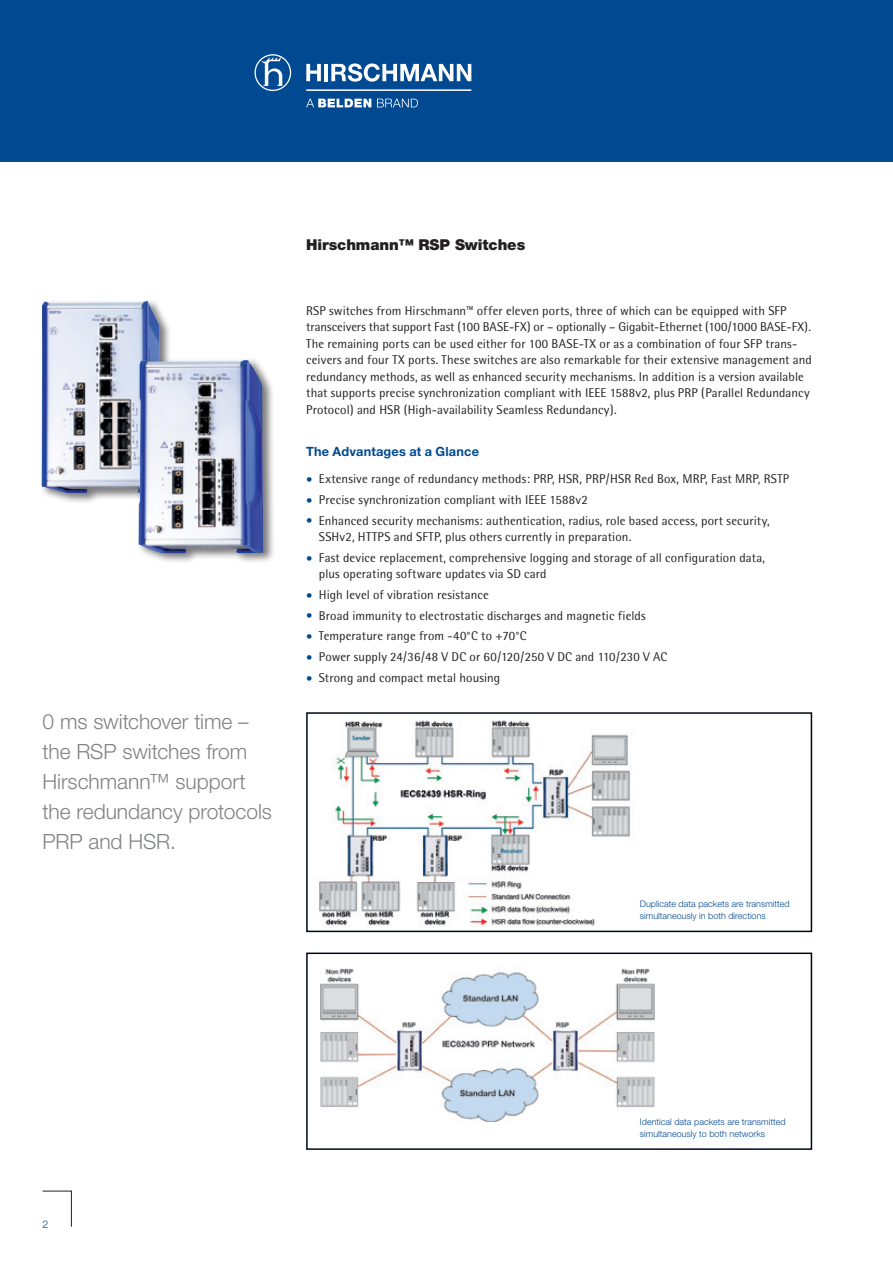
<style>
.page{position:relative;width:893px;height:1263px;background:#fff}
.page>*{position:absolute;margin:0;border:0;box-sizing:border-box;transform-origin:0 0}
.t1{font:300 21px/30px "Helvetica Neue";letter-spacing:-.005em;color:#808285}
.t2{font:900 15px "Helvetica Neue";letter-spacing:-.005em;color:#231f20}
.t3{font:12.75px/16.5px "Rotis Semi Sans";letter-spacing:.01em;color:#231f20}
.t4{font:700 12.75px "Helvetica Neue";letter-spacing:.015em;color:#014990}
.t5{font:300 10.5px "Helvetica Neue";color:#014990}
.t6{font:300 9px/12px "Helvetica Neue";color:#014990}
.s1{color:#014990}
</style>
<div class="page">
<div style="left:0;top:0;width:893px;height:162px;background:#014990"></div>
<hr style="left:71px;top:1191px;width:1px;height:35px;background:#231f20">
<svg style="left:43px;top:1191px;width:29px;height:1px"></svg>
<svg style="left:306px;top:99px;width:65px;height:8px"></svg>
<svg style="left:377px;top:99px;width:41px;height:8px"></svg>
<svg style="left:254px;top:54px;width:37px;height:37px"></svg>
<hr style="left:306px;top:89px;width:165px;height:2px;background:#fff">
<hr style="left:324px;top:64px;width:4px;height:17px;background:#fff">
<svg style="left:306px;top:64px;width:15px;height:17px"></svg>
<svg style="left:331px;top:63px;width:140px;height:19px"></svg>
<div style="left:40px;top:297px;width:133px;height:207px;background:#231f20;opacity:.6"></div>
<img style="left:41px;top:301px;width:120px;height:192px">
<div style="left:136px;top:357px;width:140px;height:207px;background:#231f20;opacity:.6"></div>
<img style="left:138px;top:360px;width:125px;height:193px">
<img style="left:320px;top:968px;width:335px;height:153px">
<div style="left:306px;top:952px;width:506px;height:198px;border:2px solid #01071a"></div>
<img style="left:319px;top:720px;width:311px;height:206px">
<div style="left:306px;top:712px;width:506px;height:220px;border:2px solid #01071a"></div>
<h1 class="t1" style="left:43px;top:706px;width:231px">0 ms switchover time – the RSP switches from<br>Hirschmann™ support the redundancy protocols<br>PRP and HSR.</h1>
<p class="t2" style="left:306px;top:235px;width:221px">Hirschmann™ RSP Switches</p>
<p class="t3" style="left:306px;top:302px;width:507px">RSP switches from Hirschmann™ offer eleven ports, three of which can be equipped with SFP transceivers that support Fast (100 BASE-FX) or – optionally – Gigabit-Ethernet (100/1000 BASE-FX).<br>The remaining ports can be used either for 100 BASE-TX or as a combination of four SFP trans&shy;ceivers and four TX ports. These switches are also remarkable for their extensive management and redundancy methods, as well as enhanced security mechanisms. In addition is a version available that supports precise synchronization compliant with IEEE 1588v2, plus PRP (Parallel Redundancy Protocol) and HSR (High-availability Seamless Redundancy).</p>
<p class="t4" style="left:306px;top:443px;width:174px">The Advantages at a Glance</p>
<p class="t3" style="left:306px;top:470px;width:485px"><span class="s1">•</span> Extensive range of redundancy methods: PRP, HSR, PRP/HSR Red Box, MRP, Fast MRP, RSTP</p>
<p class="t3" style="left:306px;top:491px;width:283px"><span class="s1">•</span> Precise synchronization compliant with IEEE 1588v2</p>
<p class="t3" style="left:319px;top:512px;width:452px;text-indent:-13px"><span class="s1">•</span> Enhanced security mechanisms: authentication, radius, role based access, port security,<br>SSHv2, HTTPS and SFTP, plus others currently in preparation.</p>
<p class="t3" style="left:319px;top:549px;width:448px;text-indent:-13px"><span class="s1">•</span> Fast device replacement, comprehensive logging and storage of all configuration data, plus operating software updates via SD card</p>
<p class="t3" style="left:306px;top:586px;width:184px"><span class="s1">•</span> High level of vibration resistance</p>
<p class="t3" style="left:306px;top:607px;width:341px"><span class="s1">•</span> Broad immunity to electrostatic discharges and magnetic fields</p>
<p class="t3" style="left:306px;top:628px;width:222px"><span class="s1">•</span> Temperature range from -40°C to +70°C</p>
<p class="t3" style="left:306px;top:648px;width:363px"><span class="s1">•</span> Power supply 24/36/48 V DC or 60/120/250 V DC and 110/230 V AC</p>
<p class="t3" style="left:306px;top:669px;width:196px"><span class="s1">•</span> Strong and compact metal housing</p>
<p class="t6" style="left:640px;top:897px;width:151px">Duplicate data packets are transmitted simultaneously in both directions</p>
<p class="t5" style="left:43px;top:1217px;width:7px">2</p>
<p class="t6" style="left:640px;top:1115px;width:147px">Identical data packets are transmitted simultaneously to both networks</p>
</div>
